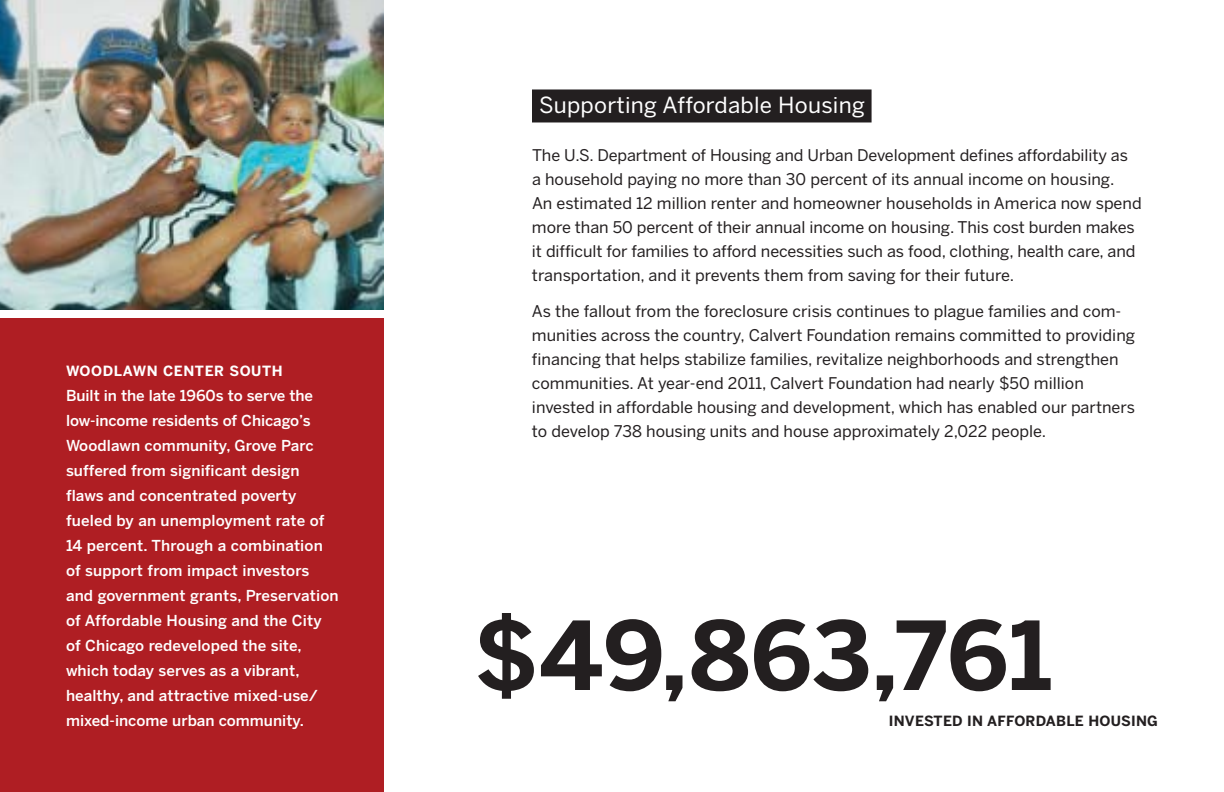
<style>
.page{position:relative;width:1224px;height:792px;background:#fff}
.page>*{position:absolute;margin:0;border:0;box-sizing:border-box;transform-origin:0 0}
.t1{font:700 94px "Benton Sans";color:#231f20}
.t2{font:22px "Benton Sans";letter-spacing:.01em;color:#fff}
.t3{font:16px/24px "Benton Sans";color:#231f20}
.t4{font:500 15px/25px "Benton Sans";letter-spacing:.005em;color:#fff}
.t5{font:700 14px "Benton Sans";letter-spacing:.015em;color:#231f20}
.t6{font:700 14px "Benton Sans";letter-spacing:.04em;color:#fff}
</style>
<div class="page">
<img style="left:0;top:0;width:384px;height:310px">
<div style="left:532px;top:89px;width:340px;height:33px;background:#231f20"></div>
<div style="left:0;top:318px;width:384px;height:474px;background:#af1e23"></div>
<p class="t6" style="left:66px;top:366px;width:218px">WOODLAWN CENTER SOUTH</p>
<p class="t4" style="left:66px;top:384px;width:274px">Built in the late 1960s to serve the low-income residents of Chicago’s Woodlawn community, Grove Parc suffered from significant design flaws and concentrated poverty fueled by an unemployment rate of 14 percent. Through a combination of support from impact investors and government grants, Preservation of Affordable Housing and the City of Chicago redeveloped the site, which today serves as a vibrant, healthy, and attractive mixed-use/ mixed-income urban community.</p>
<h2 class="t2" style="left:539px;top:97px;width:327px">Supporting Affordable Housing</h2>
<p class="t3" style="left:532px;top:145px;width:611px">The U.S. Department of Housing and Urban Development defines affordability as<br>a household paying no more than 30 percent of its annual income on housing.<br>An estimated 12 million renter and homeowner households in America now spend more than 50 percent of their annual income on housing. This cost burden makes it difficult for families to afford necessities such as food, clothing, health care, and transportation, and it prevents them from saving for their future.</p>
<p class="t3" style="left:532px;top:301px;width:605px">As the fallout from the foreclosure crisis continues to plague families and com&shy;munities across the country, Calvert Foundation remains committed to providing financing that helps stabilize families, revitalize neighborhoods and strengthen communities. At year-end 2011, Calvert Foundation had nearly $50 million invested in affordable housing and development, which has enabled our partners to develop 738 housing units and house approximately 2,022 people.</p>
<h1 class="t1" style="left:474px;top:621px;width:580px">$49,863,761</h1>
<p class="t5" style="left:889px;top:716px;width:271px">INVESTED IN AFFORDABLE HOUSING</p>
</div>
